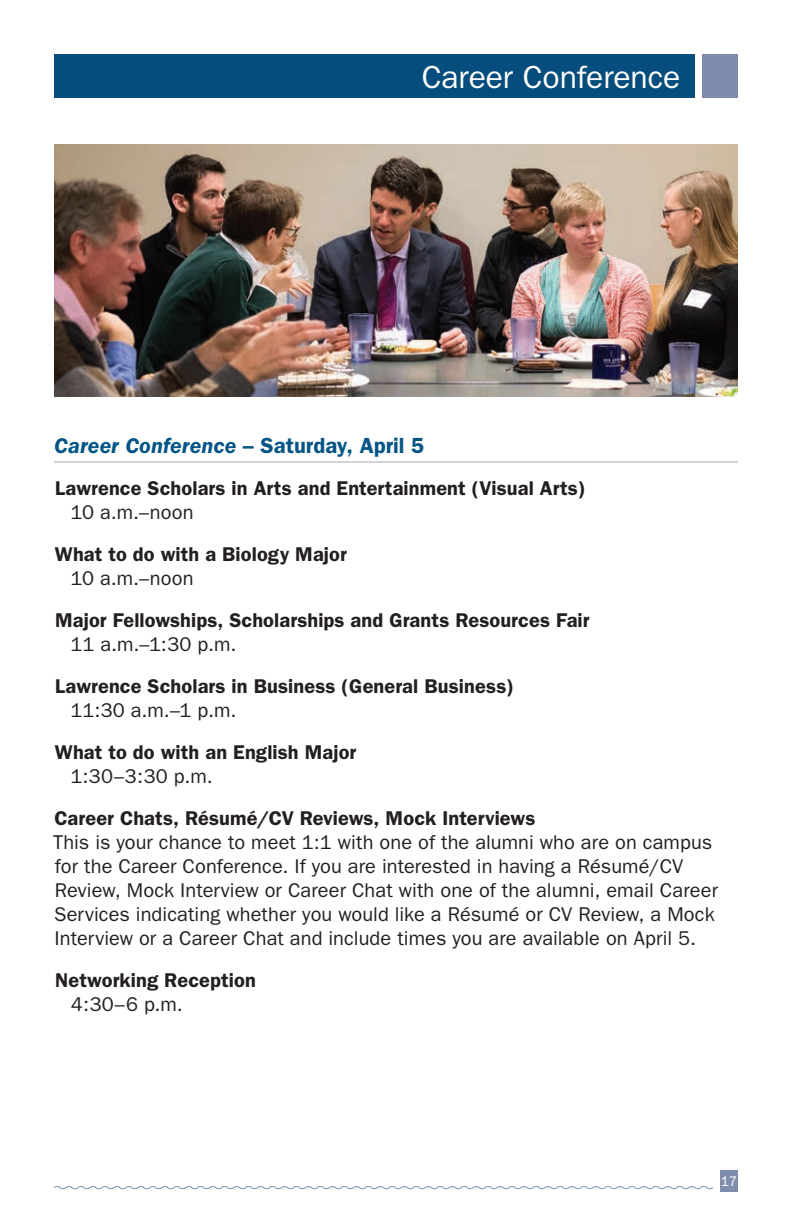
<style>
.page{position:relative;width:792px;height:1224px;background:#fff}
.page>*{position:absolute;margin:0;border:0;box-sizing:border-box;transform-origin:0 0}
.t1{font:32px "Franklin Gothic";letter-spacing:-.005em;color:#fff}
.subhead-1{font:italic 600 22px "Franklin Gothic";letter-spacing:.005em;color:#015486}
.body-copy{font:20px/24px "Franklin Gothic";letter-spacing:.005em;color:#231f20}
.body-copy-2{font:600 20px "Franklin Gothic";letter-spacing:.005em;color:#231f20}
.t2{font:14px "Franklin Gothic";color:#fff}
.s1{font-style:normal}
</style>
<div class="page">
<div style="left:54px;top:54px;width:641px;height:43px;background:#044d7c"></div>
<div style="left:702px;top:54px;width:36px;height:43px;background:#7f8dad"></div>
<div style="left:720px;top:1170px;width:18px;height:22px;background:#7f8dad"></div>
<svg style="left:53px;top:1186px;width:660px;height:4px"></svg>
<hr style="left:54px;top:462px;width:684px;height:1px;background:#a8a9ad">
<img style="left:54px;top:144px;width:684px;height:252px">
<p class="t1" style="left:422px;top:58px;width:260px">Career Conference</p>
<p class="subhead-1" style="left:54px;top:433px;width:372px">Career Conference <span class="s1">– Saturday, April 5</span></p>
<p class="body-copy-2" style="left:55px;top:476px;width:532px">Lawrence Scholars in Arts and Entertainment (Visual Arts)</p>
<p class="body-copy" style="left:71px;top:500px;width:124px">10 a.m.–noon</p>
<p class="body-copy-2" style="left:55px;top:542px;width:293px">What to do with a Biology Major</p>
<p class="body-copy" style="left:71px;top:566px;width:124px">10 a.m.–noon</p>
<p class="body-copy-2" style="left:55px;top:608px;width:536px">Major Fellowships, Scholarships and Grants Resources Fair</p>
<p class="body-copy" style="left:71px;top:632px;width:167px">11 a.m.–1:30 p.m.</p>
<p class="body-copy-2" style="left:55px;top:674px;width:460px">Lawrence Scholars in Business (General Business)</p>
<p class="body-copy" style="left:71px;top:698px;width:167px">11:30 a.m.–1 p.m.</p>
<p class="body-copy-2" style="left:55px;top:740px;width:303px">What to do with an English Major</p>
<p class="body-copy" style="left:71px;top:764px;width:144px">1:30–3:30 p.m.</p>
<p class="body-copy-2" style="left:54px;top:806px;width:482px">Career Chats, Résumé/CV Reviews, Mock Interviews</p>
<p class="body-copy" style="left:53px;top:830px;width:666px">This is your chance to meet 1:1 with one of the alumni who are on campus for the Career Conference. If you are interested in having a Résumé/CV Review, Mock Interview or Career Chat with one of the alumni, email Career Services indicating whether you would like a Résumé or CV Review, a Mock Interview or a Career Chat and include times you are available on April 5.</p>
<p class="body-copy-2" style="left:55px;top:968px;width:202px">Networking Reception</p>
<p class="body-copy" style="left:71px;top:992px;width:114px">4:30–6 p.m.</p>
<p class="t2" style="left:721px;top:1173px;width:18px">17</p>
</div>
